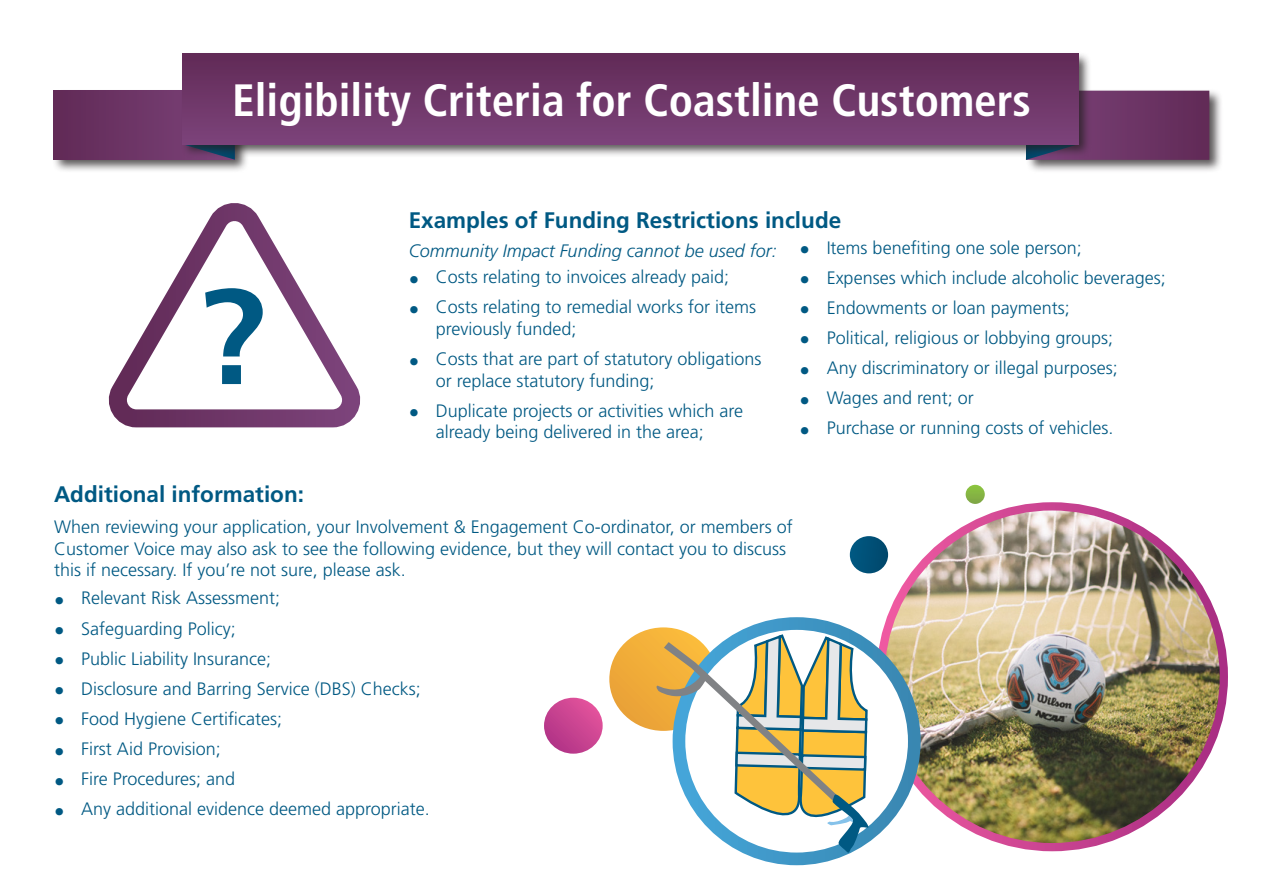
<style>
.page{position:relative;width:1263px;height:893px;background:#fff}
.page>*{position:absolute;margin:0;border:0;box-sizing:border-box;transform-origin:0 0}
.t1{font:700 135px "Frutiger LT Std";color:#005983}
.t2{font:700 condensed 45.3px "Frutiger LT Std";color:#fff}
.headers{font:700 22.5px "Frutiger LT Std";color:#005983}
.Body_Text{font:300 18px/21.6px "Frutiger LT Std";color:#005983}
.t3{font:italic 300 18px "Frutiger LT Std";color:#005983}
.s1{font-weight:700;font-size:21px}
</style>
<div class="page">
<svg style="left:108px;top:203px;width:253px;height:225px"></svg>
<img style="left:53px;top:90px;width:194px;height:81px">
<div style="left:54px;top:91px;width:181px;height:69px;background:#6b3363"></div>
<svg style="left:182px;top:159px;width:53px;height:1px"></svg>
<img style="left:1028px;top:90px;width:193px;height:81px">
<svg style="left:1026px;top:91px;width:183px;height:69px"></svg>
<img style="left:181px;top:53px;width:911px;height:106px">
<div style="left:182px;top:54px;width:896px;height:90px;background:linear-gradient(to bottom,#612a56,#7c437a)"></div>
<img style="left:880px;top:506px;width:344px;height:341px">
<svg style="left:679px;top:623px;width:235px;height:236px"></svg>
<div style="left:673px;top:617px;width:248px;height:248px;border:13px solid #fff;border-radius:50%"></div>
<svg style="left:966px;top:485px;width:19px;height:19px"></svg>
<svg style="left:544px;top:698px;width:59px;height:56px"></svg>
<svg style="left:850px;top:536px;width:38px;height:37px"></svg>
<svg style="left:609px;top:627px;width:260px;height:227px"></svg>
<p class="t2" style="left:232px;top:74px;width:800px">Eligibility Criteria for Coastline Customers</p>
<p class="t1" style="left:198px;top:258px;width:69px">?</p>
<p class="headers" style="left:409px;top:206px;width:434px">Examples of Funding Restrictions include</p>
<p class="t3" style="left:409px;top:241px;width:370px">Community Impact Funding cannot be used for:</p>
<p class="Body_Text" style="left:409px;top:266px;width:322px"><span class="s1">•</span> Costs relating to invoices already paid;</p>
<p class="Body_Text" style="left:436px;top:296px;width:322px;text-indent:-27px"><span class="s1">•</span> Costs relating to remedial works for items previously funded;</p>
<p class="Body_Text" style="left:436px;top:348px;width:327px;text-indent:-27px"><span class="s1">•</span> Costs that are part of statutory obligations or replace statutory funding;</p>
<p class="Body_Text" style="left:436px;top:400px;width:309px;text-indent:-27px"><span class="s1">•</span> Duplicate projects or activities which are already being delivered in the area;</p>
<p class="Body_Text" style="left:800px;top:237px;width:284px"><span class="s1">•</span> Items benefiting one sole person;</p>
<p class="Body_Text" style="left:800px;top:267px;width:368px"><span class="s1">•</span> Expenses which include alcoholic beverages;</p>
<p class="Body_Text" style="left:800px;top:297px;width:272px"><span class="s1">•</span> Endowments or loan payments;</p>
<p class="Body_Text" style="left:800px;top:327px;width:315px"><span class="s1">•</span> Political, religious or lobbying groups;</p>
<p class="Body_Text" style="left:800px;top:357px;width:320px"><span class="s1">•</span> Any discriminatory or illegal purposes;</p>
<p class="Body_Text" style="left:800px;top:387px;width:176px"><span class="s1">•</span> Wages and rent; or</p>
<p class="Body_Text" style="left:800px;top:417px;width:315px"><span class="s1">•</span> Purchase or running costs of vehicles.</p>
<p class="headers" style="left:54px;top:481px;width:252px">Additional information:</p>
<p class="Body_Text" style="left:54px;top:516px;width:740px">When reviewing your application, your Involvement &amp; Engagement Co-ordinator, or members of<br>Customer Voice may also ask to see the following evidence, but they will contact you to discuss this if necessary. If you’re not sure, please ask.</p>
<p class="Body_Text" style="left:54px;top:588px;width:228px"><span class="s1">•</span> Relevant Risk Assessment;</p>
<p class="Body_Text" style="left:54px;top:618px;width:183px"><span class="s1">•</span> Safeguarding Policy;</p>
<p class="Body_Text" style="left:54px;top:648px;width:218px"><span class="s1">•</span> Public Liability Insurance;</p>
<p class="Body_Text" style="left:54px;top:678px;width:368px"><span class="s1">•</span> Disclosure and Barring Service (DBS) Checks;</p>
<p class="Body_Text" style="left:54px;top:708px;width:230px"><span class="s1">•</span> Food Hygiene Certificates;</p>
<p class="Body_Text" style="left:54px;top:738px;width:168px"><span class="s1">•</span> First Aid Provision;</p>
<p class="Body_Text" style="left:54px;top:768px;width:183px"><span class="s1">•</span> Fire Procedures; and</p>
<p class="Body_Text" style="left:54px;top:798px;width:377px"><span class="s1">•</span> Any additional evidence deemed appropriate.</p>
</div>
